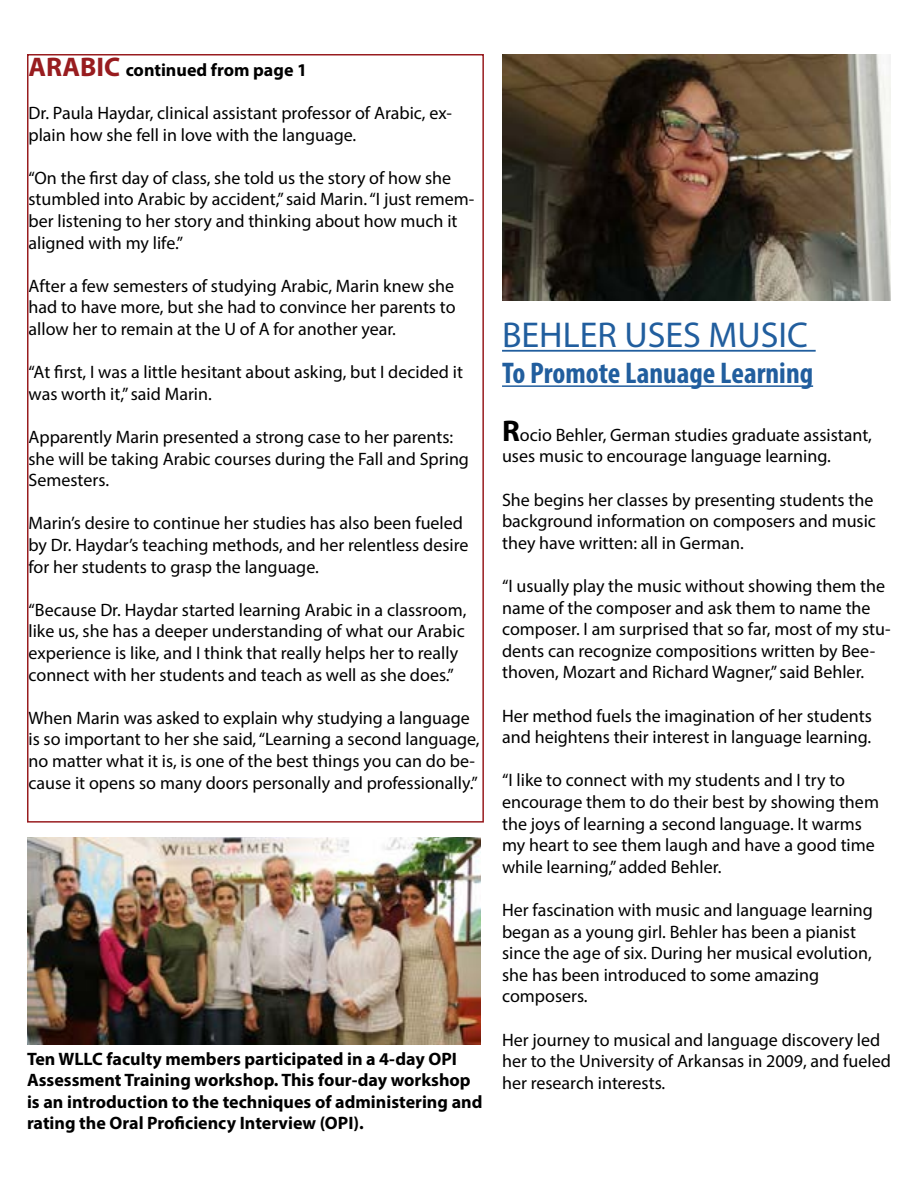
<style>
.page{position:relative;width:918px;height:1188px;background:#fff}
.page>*{position:absolute;margin:0;border:0;box-sizing:border-box;transform-origin:0 0}
.t1{font:36px "Myriad Pro";color:#215e9e}
.t2{font:700 condensed 30px "Myriad Pro";color:#215e9e}
.t3{font:18px/21.6px "Myriad Pro";color:#000}
.t4{font:700 18px/21.6px "Myriad Pro";color:#000}
.s1{font-size:27px;color:#981c1f}
.s2{font-weight:700;font-size:30px}
</style>
<div class="page">
<div style="left:27px;top:54px;width:457px;height:769px;border:2px solid #981c1f"></div>
<img style="left:502px;top:54px;width:389px;height:247px">
<img style="left:27px;top:837px;width:454px;height:207px">
<hr style="left:502px;top:350px;width:314px;height:2px;background:#215e9e">
<hr style="left:502px;top:385px;width:311px;height:2px;background:#215e9e">
<p class="t4" style="left:28px;top:58px;width:280px"><span class="s1">ARABIC</span> continued from page 1</p>
<p class="t3" style="left:28px;top:102px;width:425px">Dr. Paula Haydar, clinical assistant professor of Arabic, ex&shy;plain how she fell in love with the language.</p>
<p class="t3" style="left:28px;top:167px;width:447px">“On the first day of class, she told us the story of how she stumbled into Arabic by accident,” said Marin. “I just remem&shy;ber listening to her story and thinking about how much it aligned with my life.”</p>
<p class="t3" style="left:28px;top:275px;width:429px;text-align:justify">After a few semesters of studying Arabic, Marin knew she had to have more, but she had to convince her parents to allow her to remain at the U of A for another year.</p>
<p class="t3" style="left:28px;top:361px;width:436px">“At first, I was a little hesitant about asking, but I decided it was worth it,” said Marin.</p>
<p class="t3" style="left:28px;top:426px;width:442px">Apparently Marin presented a strong case to her parents: she will be taking Arabic courses during the Fall and Spring<br>Semesters.</p>
<p class="t3" style="left:28px;top:512px;width:442px">Marin’s desire to continue her studies has also been fueled by Dr. Haydar’s teaching methods, and her relentless desire for her students to grasp the language.</p>
<p class="t3" style="left:28px;top:599px;width:440px">“Because Dr. Haydar started learning Arabic in a classroom, like us, she has a deeper understanding of what our Arabic experience is like, and I think that really helps her to really connect with her students and teach as well as she does.”</p>
<p class="t3" style="left:28px;top:707px;width:453px">When Marin was asked to explain why studying a language is so important to her she said, “Learning a second language, no matter what it is, is one of the best things you can do be&shy;cause it opens so many doors personally and professionally.”</p>
<p class="t4" style="left:27px;top:1047px;width:457px">Ten WLLC faculty members participated in a 4-day OPI Assessment Training workshop. This four-day workshop is an introduction to the techniques of administering and rating the Oral Proficiency Interview (OPI).</p>
<h1 class="t1" style="left:502px;top:313px;width:307px">BEHLER USES MUSIC</h1>
<h2 class="t2" style="left:502px;top:354px;width:313px">To Promote Lanuage Learning</h2>
<p class="t3" style="left:502px;top:424px;width:371px"><span class="s2">R</span>ocio Behler, German studies graduate assistant, uses music to encourage language learning.</p>
<p class="t3" style="left:502px;top:488px;width:375px">She begins her classes by presenting students the background information on composers and music they have written: all in German.</p>
<p class="t3" style="left:502px;top:575px;width:390px">“I usually play the music without showing them the name of the composer and ask them to name the composer. I am surprised that so far, most of my stu&shy;dents can recognize compositions written by Bee&shy;thoven, Mozart and Richard Wagner,” said Behler.</p>
<p class="t3" style="left:502px;top:704px;width:371px">Her method fuels the imagination of her students and heightens their interest in language learning.</p>
<p class="t3" style="left:502px;top:769px;width:378px">“I like to connect with my students and I try to encourage them to do their best by showing them the joys of learning a second language. It warms my heart to see them laugh and have a good time while learning,” added Behler.</p>
<p class="t3" style="left:502px;top:899px;width:372px">Her fascination with music and language learning began as a young girl. Behler has been a pianist since the age of six. During her musical evolution, she has been introduced to some amazing composers.</p>
<p class="t3" style="left:502px;top:1028px;width:390px">Her journey to musical and language discovery led her to the University of Arkansas in 2009, and fueled her research interests.</p>
</div>
